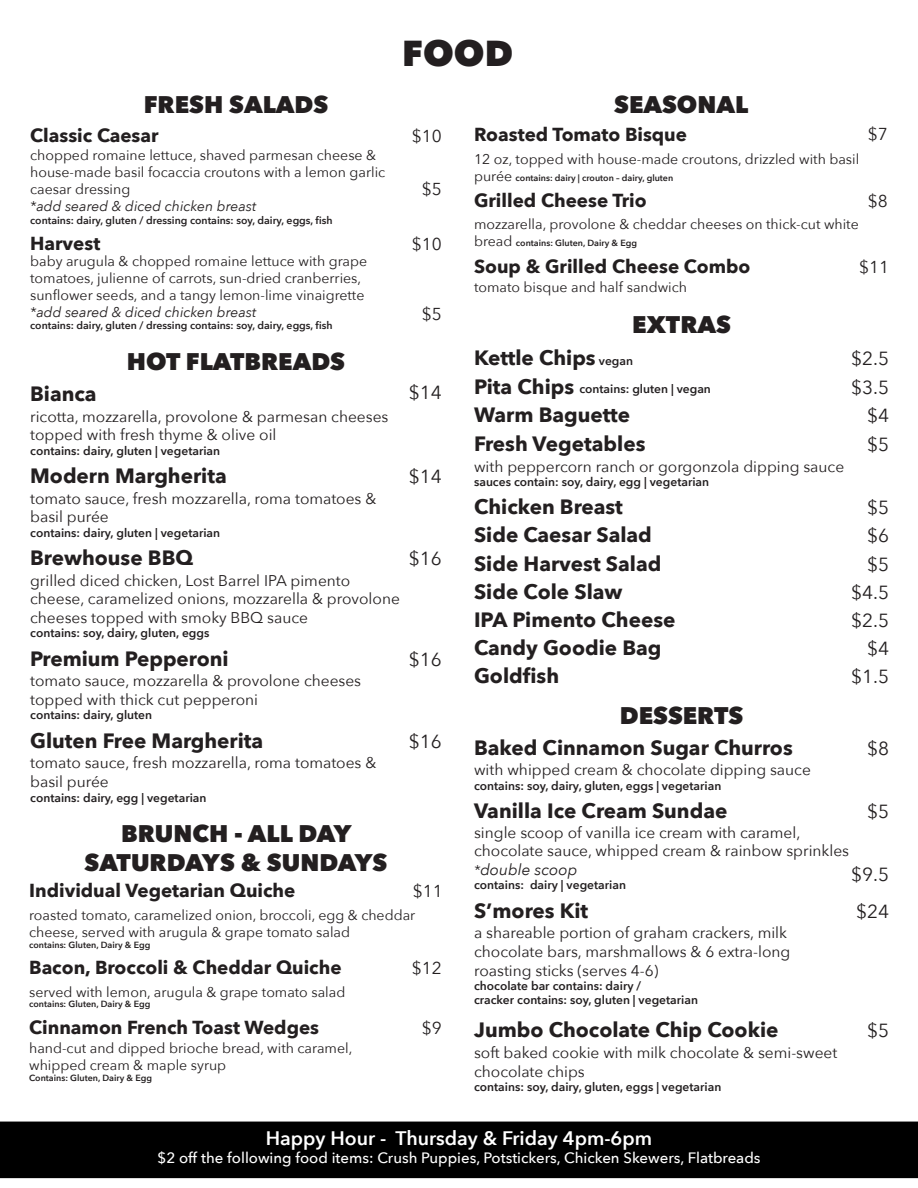
<style>
.page{position:relative;width:918px;height:1188px;background:#fff}
.page>*{position:absolute;margin:0;border:0;box-sizing:border-box;transform-origin:0 0}
.t1{font:800 36px "Avenir Next";color:#231f20}
.Headerrr{font:800 24px "Avenir Next";color:#231f20}
.Name{font:700 20.7px "Avenir Next";color:#231f20}
.desc{font:600 19.5px "Avenir Next";color:#fff}
.Name-2{font:18.9px "Avenir Next";color:#231f20}
.Name-3{font:700 18.75px "Avenir Next";color:#231f20}
.Name-4{font:17.25px "Avenir Next";color:#231f20}
.IBU{font:15.45px/18.6px "Avenir Next";color:#231f20}
.Description{font:15.45px/18.6px "Avenir Next";color:#231f20}
.IBU-2{font:italic 15.45px "Avenir Next";color:#231f20}
.desc-2{font:500 15px "Avenir Next";color:#fff}
.IBU-3{font:14.1px/17px "Avenir Next";color:#231f20}
.IBU-4{font:italic 14.1px "Avenir Next";color:#231f20}
.IBU-5{font:600 12px "Avenir Next";color:#231f20}
.Description-2{font:600 12px "Avenir Next";color:#231f20}
.IBU-6{font:600 10.5px "Avenir Next";color:#231f20}
.IBU-7{font:600 8.85px "Avenir Next";color:#231f20}
.s1{font-weight:400;font-size:14.1px}
.s2{font-size:14.1px}
</style>
<div class="page">
<div style="left:1px;top:1122px;width:916px;height:55px;background:#000"></div>
<div style="left:0;top:1122px;width:918px;height:56px;border:2px solid #000"></div>
<p class="t1" style="left:402px;top:31px;width:112px">FOOD</p>
<p class="Headerrr" style="left:144px;top:89px;width:186px">FRESH SALADS</p>
<p class="Name-3" style="left:30px;top:119px;width:130px">Classic Caesar</p>
<p class="Name-4" style="left:412px;top:121px;width:32px">$10</p>
<p class="IBU-3" style="left:30px;top:146px;width:357px">chopped romaine lettuce, shaved parmesan cheese &amp; house-made basil focaccia croutons with a lemon garlic caesar dressing</p>
<p class="IBU-4" style="left:30px;top:194px;width:228px">*add seared &amp; diced chicken breast</p>
<p class="IBU-6" style="left:30px;top:211px;width:304px">contains: dairy, gluten / dressing contains: soy, dairy, eggs, fish</p>
<p class="Name-3" style="left:30px;top:227px;width:72px">Harvest</p>
<p class="Name-4" style="left:412px;top:230px;width:32px">$10</p>
<p class="IBU-3" style="left:30px;top:252px;width:338px">baby arugula &amp; chopped romaine lettuce with grape tomatoes, julienne of carrots, sun-dried cranberries, sunflower seeds, and a tangy lemon-lime vinaigrette</p>
<p class="IBU-4" style="left:30px;top:300px;width:228px">*add seared &amp; diced chicken breast</p>
<p class="IBU-6" style="left:30px;top:316px;width:304px">contains: dairy, gluten / dressing contains: soy, dairy, eggs, fish</p>
<p class="Name-4" style="left:422px;top:174px;width:22px">$5</p>
<p class="Name-4" style="left:422px;top:299px;width:22px">$5</p>
<p class="Headerrr" style="left:127px;top:346px;width:220px">HOT FLATBREADS</p>
<p class="Name" style="left:30px;top:376px;width:68px">Bianca</p>
<p class="Name-2" style="left:409px;top:377px;width:35px">$14</p>
<p class="Description" style="left:30px;top:406px;width:360px">ricotta, mozzarella, provolone &amp; parmesan cheeses topped with fresh thyme &amp; olive oil</p>
<p class="Description-2" style="left:30px;top:440px;width:192px">contains: dairy, gluten | vegetarian</p>
<p class="Name" style="left:30px;top:458px;width:198px">Modern Margherita</p>
<p class="Name-2" style="left:409px;top:460px;width:35px">$14</p>
<p class="IBU" style="left:30px;top:488px;width:348px">tomato sauce, fresh mozzarella, roma tomatoes &amp; basil purée</p>
<p class="IBU-5" style="left:30px;top:522px;width:192px">contains: dairy, gluten | vegetarian</p>
<p class="Name" style="left:30px;top:540px;width:165px">Brewhouse BBQ</p>
<p class="Name-2" style="left:409px;top:542px;width:35px">$16</p>
<p class="Description" style="left:30px;top:570px;width:371px">grilled diced chicken, Lost Barrel IPA pimento cheese, caramelized onions, mozzarella &amp; provolone cheeses topped with smoky BBQ sauce</p>
<p class="IBU-5" style="left:30px;top:623px;width:181px">contains: soy, dairy, gluten, eggs</p>
<p class="Name" style="left:30px;top:640px;width:200px">Premium Pepperoni</p>
<p class="Name-2" style="left:409px;top:643px;width:35px">$16</p>
<p class="Description" style="left:30px;top:671px;width:333px">tomato sauce, mozzarella &amp; provolone cheeses topped with thick cut pepperoni</p>
<p class="Description-2" style="left:30px;top:705px;width:123px">contains: dairy, gluten</p>
<p class="Name" style="left:30px;top:722px;width:235px">Gluten Free Margherita</p>
<p class="Name-2" style="left:409px;top:725px;width:35px">$16</p>
<p class="IBU" style="left:30px;top:753px;width:348px">tomato sauce, fresh mozzarella, roma tomatoes &amp; basil purée</p>
<p class="IBU-5" style="left:30px;top:787px;width:178px">contains: dairy, egg | vegetarian</p>
<p class="Headerrr" style="left:121px;top:819px;width:232px">BRUNCH - ALL DAY</p>
<p class="Headerrr" style="left:85px;top:847px;width:304px">SATURDAYS &amp; SUNDAYS</p>
<p class="Name-3" style="left:29px;top:874px;width:268px">Individual Vegetarian Quiche</p>
<p class="IBU-3" style="left:29px;top:906px;width:388px">roasted tomato, caramelized onion, broccoli, egg &amp; cheddar cheese, served with arugula &amp; grape tomato salad</p>
<p class="IBU-7" style="left:29px;top:937px;width:123px">contains: Gluten, Dairy &amp; Egg</p>
<p class="Name-4" style="left:413px;top:876px;width:32px">$11</p>
<p class="Name-3" style="left:29px;top:952px;width:314px">Bacon, Broccoli &amp; Cheddar Quiche</p>
<p class="IBU-3" style="left:29px;top:983px;width:318px">served with lemon, arugula &amp; grape tomato salad</p>
<p class="IBU-7" style="left:29px;top:997px;width:123px">contains: Gluten, Dairy &amp; Egg</p>
<p class="Name-3" style="left:29px;top:1011px;width:291px">Cinnamon French Toast Wedges</p>
<p class="IBU-3" style="left:29px;top:1039px;width:325px">hand-cut and dipped brioche bread, with caramel, whipped cream &amp; maple syrup</p>
<p class="IBU-7" style="left:29px;top:1070px;width:125px">Contains: Gluten, Dairy &amp; Egg</p>
<p class="Name-4" style="left:412px;top:954px;width:32px">$12</p>
<p class="Name-4" style="left:422px;top:1013px;width:22px">$9</p>
<p class="Headerrr" style="left:614px;top:89px;width:136px">SEASONAL</p>
<p class="Name-3" style="left:474px;top:118px;width:215px">Roasted Tomato Bisque</p>
<p class="IBU-3" style="left:474px;top:150px;width:387px">12 oz, topped with house-made croutons, drizzled with basil</p>
<p class="IBU-7" style="left:474px;top:170px;width:201px"><span class="s1">purée</span> contains: dairy | crouton – dairy, gluten</p>
<p class="Name-3" style="left:474px;top:184px;width:174px">Grilled Cheese Trio</p>
<p class="IBU-3" style="left:474px;top:215px;width:386px">mozzarella, provolone &amp; cheddar cheeses on thick-cut white</p>
<p class="IBU-7" style="left:474px;top:236px;width:165px"><span class="s1">bread</span> contains: Gluten, Dairy &amp; Egg</p>
<p class="Name-4" style="left:868px;top:120px;width:22px">$7</p>
<p class="Name-4" style="left:868px;top:187px;width:22px">$8</p>
<p class="Name-3" style="left:474px;top:250px;width:278px">Soup &amp; Grilled Cheese Combo</p>
<p class="IBU-3" style="left:474px;top:278px;width:214px">tomato bisque and half sandwich</p>
<p class="Headerrr" style="left:632px;top:309px;width:100px">EXTRAS</p>
<p class="Name-4" style="left:859px;top:252px;width:32px">$11</p>
<p class="Name" style="left:474px;top:340px;width:123px">Kettle Chips</p>
<p class="IBU-5" style="left:599px;top:351px;width:36px">vegan</p>
<p class="Name-2" style="left:851px;top:343px;width:39px">$2.5</p>
<p class="Name" style="left:474px;top:368px;width:102px">Pita Chips</p>
<p class="IBU-5" style="left:579px;top:378px;width:133px">contains: gluten | vegan</p>
<p class="Name-2" style="left:851px;top:371px;width:39px">$3.5</p>
<p class="Name" style="left:474px;top:397px;width:158px">Warm Baguette</p>
<p class="Name-2" style="left:867px;top:399px;width:24px">$4</p>
<p class="Name" style="left:474px;top:426px;width:173px">Fresh Vegetables</p>
<p class="Name-2" style="left:867px;top:428px;width:24px">$5</p>
<p class="IBU" style="left:474px;top:456px;width:372px">with peppercorn ranch or gorgonzola dipping sauce</p>
<p class="IBU-5" style="left:474px;top:472px;width:237px">sauces contain: soy, dairy, egg | vegetarian</p>
<p class="Name" style="left:474px;top:489px;width:150px">Chicken Breast</p>
<p class="Name-2" style="left:867px;top:492px;width:24px">$5</p>
<p class="Name" style="left:474px;top:517px;width:179px">Side Caesar Salad</p>
<p class="Name-2" style="left:867px;top:520px;width:24px">$6</p>
<p class="Name" style="left:474px;top:574px;width:150px">Side Cole Slaw</p>
<p class="Name-2" style="left:851px;top:576px;width:39px">$4.5</p>
<p class="Name" style="left:474px;top:602px;width:203px">IPA Pimento Cheese</p>
<p class="Name-2" style="left:851px;top:605px;width:39px">$2.5</p>
<p class="Name" style="left:474px;top:630px;width:189px">Candy Goodie Bag</p>
<p class="Name-2" style="left:867px;top:633px;width:24px">$4</p>
<p class="Name" style="left:474px;top:545px;width:189px">Side Harvest Salad</p>
<p class="Name-2" style="left:867px;top:548px;width:24px">$5</p>
<p class="Name" style="left:474px;top:658px;width:87px">Goldfish</p>
<p class="Name-2" style="left:851px;top:661px;width:39px">$1.5</p>
<p class="Headerrr" style="left:620px;top:701px;width:125px">DESSERTS</p>
<p class="Name" style="left:474px;top:730px;width:320px">Baked Cinnamon Sugar Churros</p>
<p class="Name-2" style="left:867px;top:733px;width:24px">$8</p>
<p class="IBU" style="left:474px;top:760px;width:338px">with whipped cream &amp; chocolate dipping sauce</p>
<p class="IBU-5" style="left:474px;top:775px;width:249px">contains: soy, dairy, gluten, eggs | vegetarian</p>
<p class="Name" style="left:474px;top:793px;width:255px">Vanilla Ice Cream Sundae</p>
<p class="Name-2" style="left:867px;top:795px;width:24px">$5</p>
<p class="IBU" style="left:474px;top:822px;width:377px">single scoop of vanilla ice cream with caramel, chocolate sauce, whipped cream &amp; rainbow sprinkles</p>
<p class="IBU-2" style="left:474px;top:857px;width:105px"><span class="s2">*</span>double scoop</p>
<p class="IBU-5" style="left:474px;top:875px;width:153px">contains: dairy | vegetarian</p>
<p class="Name-2" style="left:851px;top:858px;width:39px">$9.5</p>
<p class="Name" style="left:474px;top:892px;width:116px">S’mores Kit</p>
<p class="Name-2" style="left:856px;top:895px;width:35px">$24</p>
<p class="IBU" style="left:474px;top:923px;width:318px">a shareable portion of graham crackers, milk chocolate bars, marshmallows &amp; 6 extra-long roasting sticks (serves 4-6)</p>
<p class="IBU-5" style="left:474px;top:976px;width:169px">chocolate bar contains: dairy /</p>
<p class="IBU-5" style="left:474px;top:990px;width:225px">cracker contains: soy, gluten | vegetarian</p>
<p class="Name" style="left:474px;top:1012px;width:306px">Jumbo Chocolate Chip Cookie</p>
<p class="Name-2" style="left:867px;top:1014px;width:24px">$5</p>
<p class="IBU" style="left:474px;top:1043px;width:365px">soft baked cookie with milk chocolate &amp; semi-sweet chocolate chips</p>
<p class="IBU-5" style="left:474px;top:1077px;width:249px">contains: soy, dairy, gluten, eggs | vegetarian</p>
<p class="desc" style="left:266px;top:1122px;width:388px">Happy Hour - Thursday &amp; Friday 4pm-6pm</p>
<p class="desc-2" style="left:157px;top:1146px;width:605px">$2 off the following food items: Crush Puppies, Potstickers, Chicken Skewers, Flatbreads</p>
</div>
